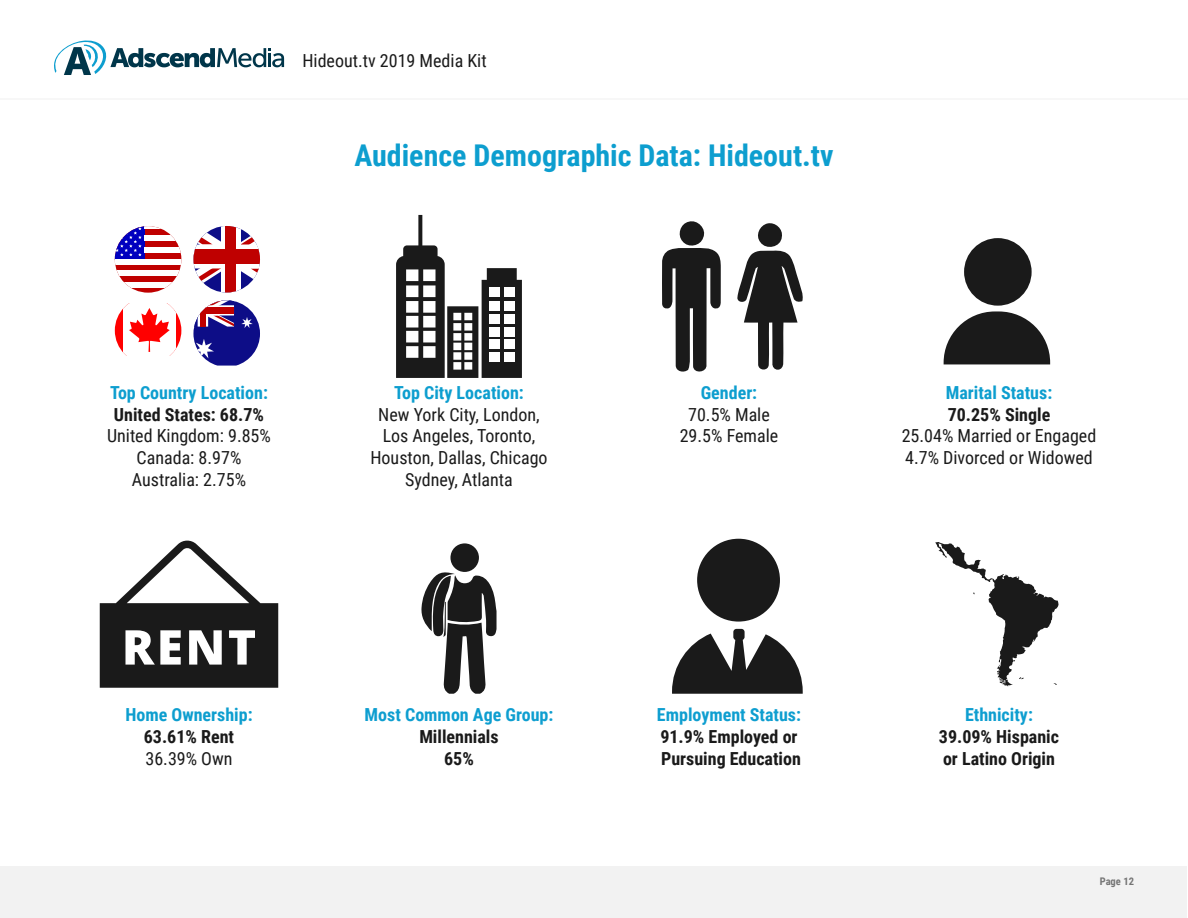
<style>
.page{position:relative;width:1188px;height:918px;background:#fff}
.page>*{position:absolute;margin:0;border:0;box-sizing:border-box;transform-origin:0 0}
.t1{font:700 30px "Roboto Condensed";color:#0d9ecf}
.t2{font:18px/21.6px "Roboto Condensed";color:#1a1a1a;text-align:center}
.t3{font:700 18px/21.6px "Roboto Condensed";color:#1a1a1a}
.t4{font:700 18px "Roboto Condensed";color:#0d9ecf}
.t5{font:700 18px "Roboto Condensed";color:#0e9ed0}
.t6{font:700 10.5px "Roboto Condensed";color:#757575}
</style>
<div class="page">
<svg style="left:54px;top:40px;width:230px;height:35px"></svg>
<hr style="left:0;top:98px;width:1188px;height:2px;background:#f2f2f2">
<div style="left:1px;top:866px;width:1186px;height:51px;background:#f2f2f2"></div>
<svg style="left:193px;top:300px;width:67px;height:66px"></svg>
<div style="left:115px;top:226px;width:66px;height:67px;background:#bf0000;border-radius:33px"></div>
<div style="left:115px;top:226px;width:30px;height:33px;background:#0000bf"></div>
<hr style="left:144px;top:226px;width:37px;height:3px;background:#fff">
<div style="left:144px;top:235px;width:37px;height:6px;background:#fff"></div>
<div style="left:144px;top:247px;width:37px;height:6px;background:#fff"></div>
<div style="left:115px;top:259px;width:66px;height:5px;background:#fff"></div>
<div style="left:115px;top:271px;width:66px;height:5px;background:#fff"></div>
<div style="left:115px;top:282px;width:66px;height:6px;background:#fff"></div>
<svg style="left:116px;top:227px;width:26px;height:29px"></svg>
<svg style="left:193px;top:226px;width:67px;height:67px"></svg>
<div style="left:193px;top:249px;width:67px;height:15px;background:#bf0000"></div>
<div style="left:225px;top:226px;width:11px;height:67px;background:#bf0000"></div>
<svg style="left:115px;top:303px;width:66px;height:53px"></svg>
<svg style="left:396px;top:215px;width:126px;height:163px"></svg>
<svg style="left:662px;top:221px;width:59px;height:151px"></svg>
<svg style="left:737px;top:223px;width:66px;height:147px"></svg>
<div style="left:964px;top:238px;width:68px;height:68px;background:#1a1a1a;border-radius:50%"></div>
<svg style="left:944px;top:311px;width:106px;height:53px"></svg>
<svg style="left:100px;top:540px;width:178px;height:148px"></svg>
<div style="left:450px;top:543px;width:29px;height:29px;background:#1a1a1a;border-radius:50%"></div>
<svg style="left:421px;top:570px;width:76px;height:124px"></svg>
<div style="left:697px;top:539px;width:83px;height:83px;background:#1a1a1a;border-radius:50%"></div>
<svg style="left:672px;top:629px;width:131px;height:65px"></svg>
<svg style="left:935px;top:542px;width:124px;height:144px"></svg>
<p class="t2" style="left:302px;top:50px;width:186px">Hideout.tv 2019 Media Kit</p>
<h1 class="t1" style="left:354px;top:134px;width:481px">Audience Demographic Data: Hideout.tv</h1>
<p class="t4" style="left:110px;top:380px;width:159px">Top Country Location:</p>
<p class="t3" style="left:114px;top:403px;width:152px">United States: 68.7%</p>
<p class="t2" style="left:107px;top:425px;width:165px">United Kingdom: 9.85%<br>Canada: 8.97%<br>Australia: 2.75%</p>
<p class="t4" style="left:394px;top:380px;width:131px">Top City Location:</p>
<p class="t2" style="left:370px;top:403px;width:179px">New York City, London,<br>Los Angeles, Toronto,<br>Houston, Dallas, Chicago<br>Sydney, Atlanta</p>
<p class="t4" style="left:701px;top:380px;width:58px">Gender:</p>
<p class="t2" style="left:680px;top:403px;width:100px">70.5% Male<br>29.5% Female</p>
<p class="t4" style="left:946px;top:380px;width:108px">Marital Status:</p>
<p class="t3" style="left:948px;top:403px;width:104px">70.25% Single</p>
<p class="t2" style="left:902px;top:425px;width:196px;text-align:left">25.04% Married or Engaged<br>4.7% Divorced or Widowed</p>
<p class="t4" style="left:125px;top:702px;width:129px">Home Ownership:</p>
<p class="t3" style="left:144px;top:725px;width:92px">63.61% Rent</p>
<p class="t2" style="left:146px;top:747px;width:89px">36.39% Own</p>
<p class="t5" style="left:365px;top:702px;width:190px">Most Common Age Group:</p>
<p class="t3" style="left:419px;top:725px;width:81px;text-align:center">Millennials<br>65%</p>
<p class="t5" style="left:657px;top:702px;width:146px">Employment Status:</p>
<p class="t3" style="left:660px;top:725px;width:142px">91.9% Employed or<br>Pursuing Education</p>
<p class="t5" style="left:965px;top:702px;width:69px">Ethnicity:</p>
<p class="t3" style="left:939px;top:725px;width:122px">39.09% Hispanic or Latino Origin</p>
<p class="t6" style="left:1100px;top:874px;width:36px">Page 12</p>
</div>
